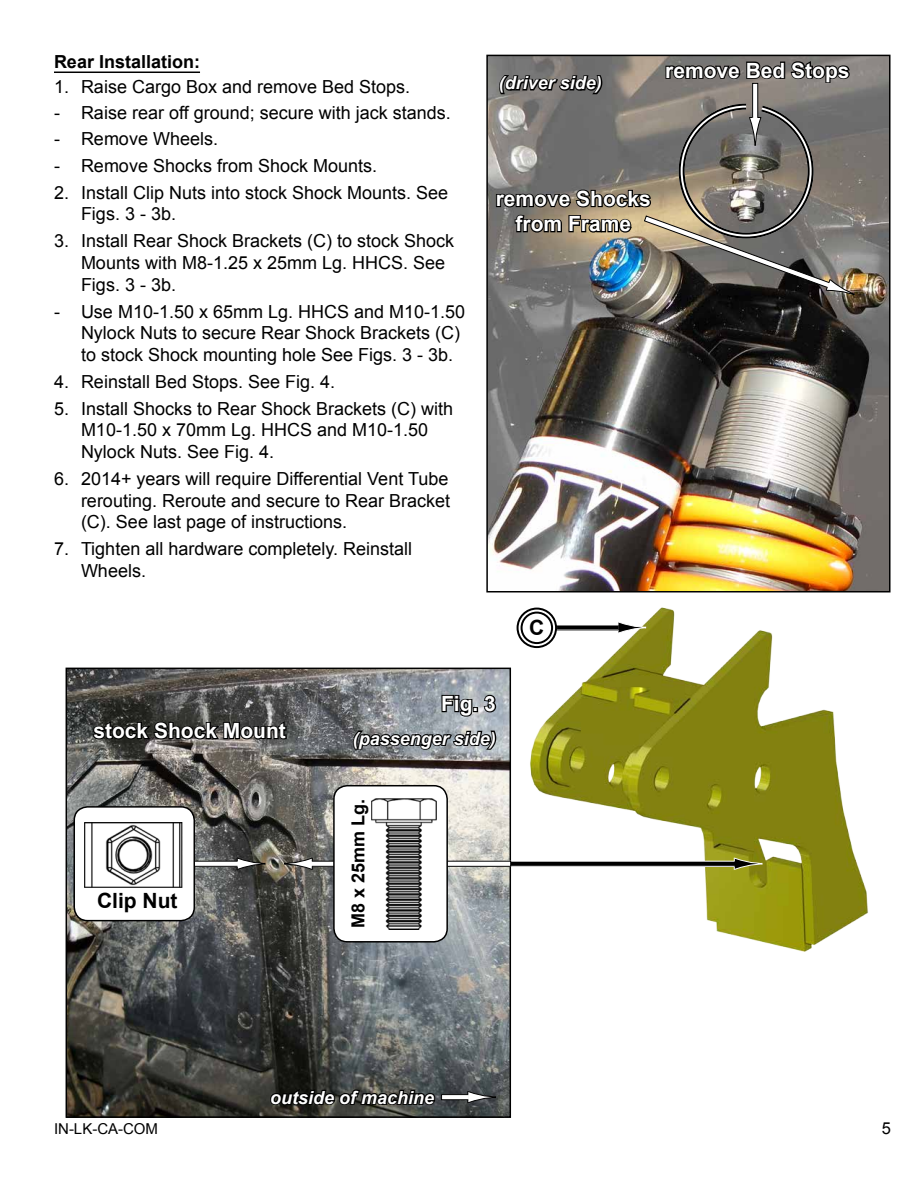
<style>
.page{position:relative;width:918px;height:1188px;background:#fff}
.page>*{position:absolute;margin:0;border:0;box-sizing:border-box;transform-origin:0 0}
.t1{font:700 21px/25.2px "Arial";color:#fff;text-align:center}
.t2{font:700 21px "Arial";color:#000}
.t3{font:18px/21.6px "Arial";color:#000}
.t4{font:italic 700 18px "Arial";color:#fff}
.t5{font:700 18px "Arial";color:#000}
.t6{font:16.5px "Arial";color:#000}
.t7{font:15px "Arial";color:#000}
</style>
<div class="page">
<img style="left:525px;top:607px;width:343px;height:345px">
<img style="left:69px;top:671px;width:439px;height:444px">
<div style="left:66px;top:668px;width:445px;height:450px;border:2px solid #000"></div>
<svg style="left:351px;top:729px;width:147px;height:22px;background:#4f5255"></svg>
<svg style="left:440px;top:693px;width:58px;height:25px"></svg>
<div style="left:92px;top:861px;width:146px;height:5px;background:#fff"></div>
<div style="left:91px;top:861px;width:147px;height:6px;border:1px solid #000"></div>
<svg style="left:236px;top:857px;width:30px;height:13px"></svg>
<div style="left:74px;top:807px;width:120px;height:114px;background:#fff;border-radius:14px"></div>
<div style="left:74px;top:806px;width:121px;height:115px;border:2px solid #000;border-radius:14px"></div>
<img style="left:85px;top:822px;width:98px;height:65px">
<svg style="left:91px;top:707px;width:197px;height:35px;background:#333330"></svg>
<svg style="left:268px;top:1087px;width:169px;height:20px;background:#20211f"></svg>
<div style="left:442px;top:1095px;width:26px;height:5px;background:#fff"></div>
<div style="left:441px;top:1094px;width:28px;height:6px;border:1px solid #000"></div>
<svg style="left:467px;top:1091px;width:29px;height:13px"></svg>
<div style="left:476px;top:861px;width:259px;height:5px;background:#000"></div>
<div style="left:476px;top:861px;width:259px;height:6px;border:1px solid #fff"></div>
<svg style="left:734px;top:857px;width:29px;height:13px"></svg>
<div style="left:312px;top:861px;width:199px;height:5px;background:#fff"></div>
<div style="left:312px;top:861px;width:199px;height:6px;border:1px solid #000"></div>
<svg style="left:284px;top:857px;width:29px;height:13px"></svg>
<div style="left:334px;top:786px;width:113px;height:156px;background:#fff;border-radius:14px"></div>
<div style="left:333px;top:785px;width:115px;height:158px;border:2px solid #000;border-radius:14px"></div>
<img style="left:371px;top:798px;width:66px;height:131px">
<div style="left:553px;top:625px;width:65px;height:5px;background:#000"></div>
<svg style="left:617px;top:621px;width:29px;height:13px"></svg>
<svg style="left:528px;top:618px;width:18px;height:20px"></svg>
<div style="left:517px;top:608px;width:40px;height:40px;border:6px solid #fff;border-radius:50%"></div>
<div style="left:517px;top:608px;width:40px;height:40px;border:2px solid #000;border-radius:50%"></div>
<div style="left:521px;top:612px;width:32px;height:32px;border:2px solid #000;border-radius:50%"></div>
<img style="left:489px;top:58px;width:399px;height:531px">
<div style="left:486px;top:55px;width:405px;height:537px;border:2px solid #000"></div>
<svg style="left:498px;top:74px;width:106px;height:21px;background:#3d3c3b"></svg>
<svg style="left:664px;top:54px;width:187px;height:30px;background:#504e4c"></svg>
<div style="left:753px;top:83px;width:5px;height:35px;background:#fff"></div>
<div style="left:752px;top:83px;width:6px;height:35px;border:1px solid #000"></div>
<svg style="left:495px;top:101px;width:360px;height:194px;background:#7a7771"></svg>
<hr style="left:54px;top:72px;width:146px;height:1px;background:#000">
<p class="t5" style="left:54px;top:49px;width:148px">Rear Installation:</p>
<p class="t3" style="left:54px;top:76px;width:358px">1. Raise Cargo Box and remove Bed Stops.</p>
<p class="t3" style="left:54px;top:102px;width:398px">- Raise rear off ground; secure with jack stands.</p>
<p class="t3" style="left:54px;top:128px;width:166px">- Remove Wheels.</p>
<p class="t3" style="left:54px;top:155px;width:325px">- Remove Shocks from Shock Mounts.</p>
<p class="t3" style="left:81px;top:182px;width:369px;text-indent:-27px">2. Install Clip Nuts into stock Shock Mounts. See<br>Figs. 3 - 3b.</p>
<p class="t3" style="left:81px;top:230px;width:375px;text-indent:-27px">3. Install Rear Shock Brackets (C) to stock Shock<br>Mounts with M8-1.25 x 25mm Lg. HHCS. See<br>Figs. 3 - 3b.</p>
<p class="t3" style="left:81px;top:301px;width:386px;text-indent:-27px">- Use M10-1.50 x 65mm Lg. HHCS and M10-1.50<br>Nylock Nuts to secure Rear Shock Brackets (C) to stock Shock mounting hole See Figs. 3 - 3b.</p>
<p class="t3" style="left:54px;top:371px;width:283px">4. Reinstall Bed Stops. See Fig. 4.</p>
<p class="t3" style="left:81px;top:398px;width:374px;text-indent:-27px">5. Install Shocks to Rear Shock Brackets (C) with<br>M10-1.50 x 70mm Lg. HHCS and M10-1.50<br>Nylock Nuts. See Fig. 4.</p>
<p class="t3" style="left:81px;top:468px;width:371px;text-align:justify;text-indent:-27px">6. 2014+ years will require Differential Vent Tube rerouting. Reroute and secure to Rear Bracket (C). See last page of instructions.</p>
<p class="t3" style="left:81px;top:538px;width:333px;text-indent:-27px">7. Tighten all hardware completely. Reinstall<br>Wheels.</p>
<p class="t4" style="left:499px;top:71px;width:105px">(driver side)</p>
<p class="t1" style="left:665px;top:58px;width:186px">remove Bed Stops</p>
<p class="t1" style="left:496px;top:187px;width:157px">remove Shocks from Frame</p>
<p class="t2" style="left:529px;top:614px;width:17px">C</p>
<p class="t1" style="left:93px;top:719px;width:194px">stock Shock Mount</p>
<p class="t2" style="left:97px;top:887px;width:82px">Clip Nut</p>
<p class="t1" style="left:441px;top:692px;width:56px">Fig. 3</p>
<p class="t4" style="left:353px;top:726px;width:145px">(passenger side)</p>
<p class="t5" style="left:346px;top:928px;width:131px;rotate:-90deg">M8 x 25mm Lg.</p>
<p class="t4" style="left:270px;top:1085px;width:166px">outside of machine</p>
<p class="t7" style="left:54px;top:1119px;width:106px">IN-LK-CA-COM</p>
<p class="t6" style="left:882px;top:1117px;width:11px">5</p>
</div>
